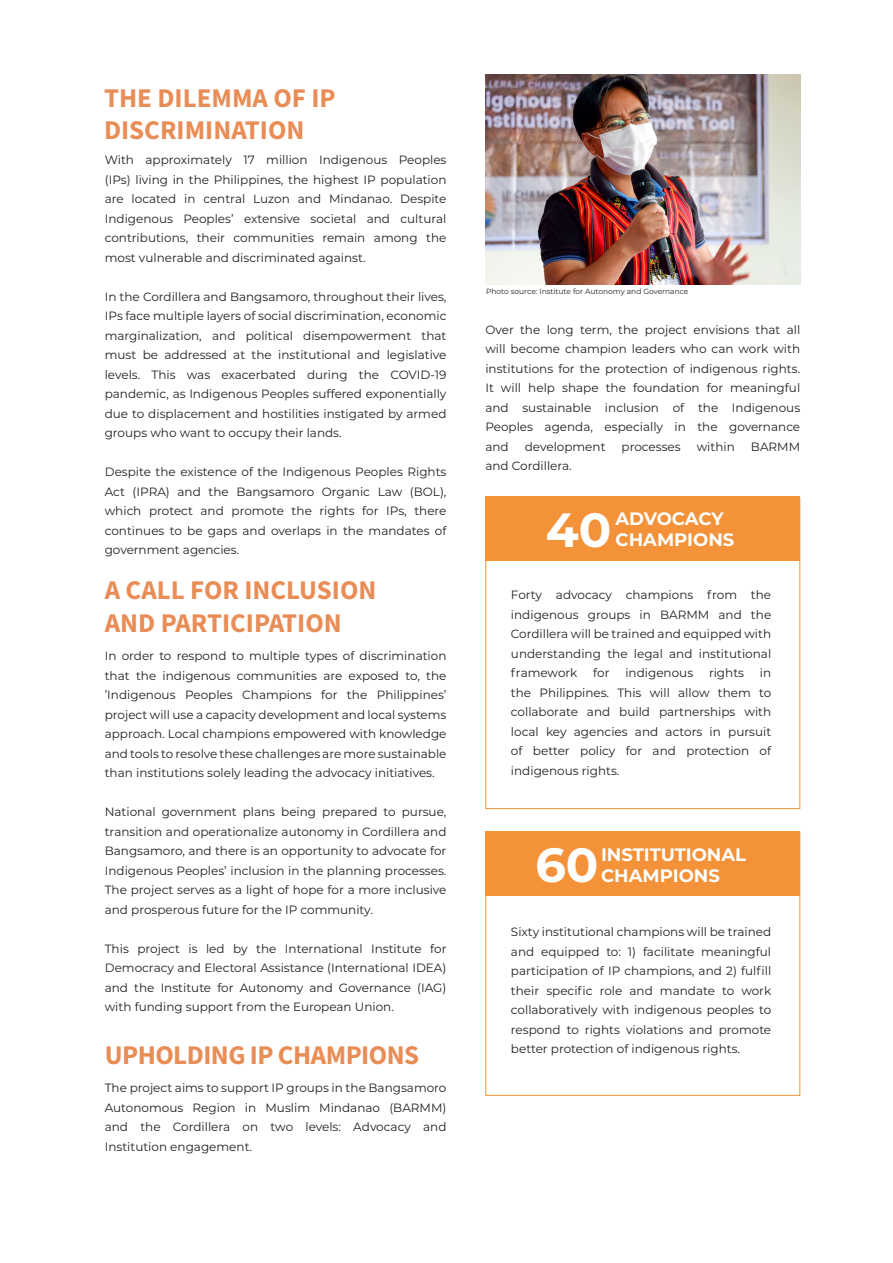
<style>
.page{position:relative;width:893px;height:1263px;background:#fff}
.page>*{position:absolute;margin:0;border:0;box-sizing:border-box;transform-origin:0 0}
.t1{font:700 48px "Montserrat";color:#fff}
.t2{font:700 27px/32.4px "Source Sans Pro";color:#e98d57}
.t3{font:700 27px "Source Sans Pro";letter-spacing:-.02em;color:#e98d57}
.t4{font:700 18px "Montserrat";color:#fff}
.t5{font:12px/19.5px "Montserrat";color:#231f20;text-align:justify}
.t6{font:7.5px "Montserrat";color:#231f20}
</style>
<div class="page">
<div style="left:485px;top:497px;width:315px;height:64px;background:#f49239"></div>
<div style="left:485px;top:832px;width:315px;height:64px;background:#f49239"></div>
<img style="left:485px;top:74px;width:315px;height:210px">
<p class="t2" style="left:104px;top:81px;width:233px">THE DILEMMA OF IP<br>DISCRIMINATION</p>
<p class="t5" style="left:105px;top:150px;width:343px">With approximately 17 million Indigenous Peoples (IPs) living in the Philippines, the highest IP population are located in central Luzon and Mindanao. Despite Indigenous Peoples’ extensive societal and cultural contributions, their communities remain among the most vulnerable and discriminated against.</p>
<p class="t5" style="left:105px;top:286px;width:343px">In the Cordillera and Bangsamoro, throughout their lives, IPs face multiple layers of social discrimination, economic marginalization, and political disempowerment that must be addressed at the institutional and legislative levels. This was exacerbated during the COVID-19 pandemic, as Indigenous Peoples suffered exponentially due to displacement and hostilities instigated by armed groups who want to occupy their lands.</p>
<p class="t5" style="left:105px;top:462px;width:343px">Despite the existence of the Indigenous Peoples Rights Act (IPRA) and the Bangsamoro Organic Law (BOL), which protect and promote the rights for IPs, there continues to be gaps and overlaps in the mandates of government agencies.</p>
<p class="t2" style="left:105px;top:573px;width:273px">A CALL FOR INCLUSION<br>AND PARTICIPATION</p>
<p class="t5" style="left:105px;top:646px;width:343px">In order to respond to multiple types of discrimination that the indigenous communities are exposed to, the ’Indigenous Peoples Champions for the Philippines’ project will use a capacity development and local systems approach. Local champions empowered with knowledge and tools to resolve these challenges are more sustainable than institutions solely leading the advocacy initiatives.</p>
<p class="t5" style="left:105px;top:802px;width:343px">National government plans being prepared to pursue, transition and operationalize autonomy in Cordillera and Bangsamoro, and there is an opportunity to advocate for Indigenous Peoples’ inclusion in the planning processes.<br>The project serves as a light of hope for a more inclusive and prosperous future for the IP community.</p>
<p class="t5" style="left:105px;top:938px;width:343px">This project is led by the International Institute for Democracy and Electoral Assistance (International IDEA) and the Institute for Autonomy and Governance (IAG) with funding support from the European Union.</p>
<p class="t3" style="left:105px;top:1036px;width:316px">UPHOLDING IP CHAMPIONS</p>
<p class="t5" style="left:105px;top:1078px;width:343px">The project aims to support IP groups in the Bangsamoro Autonomous Region in Muslim Mindanao (BARMM) and the Cordillera on two levels: Advocacy and</p>
<p class="t5" style="left:105px;top:1136px;width:149px">Institution engagement.</p>
<p class="t6" style="left:486px;top:287px;width:204px">Photo source: Institute for Autonomy and Governance</p>
<p class="t5" style="left:485px;top:319px;width:316px">Over the long term, the project envisions that all will become champion leaders who can work with institutions for the protection of indigenous rights.<br>It will help shape the foundation for meaningful and sustainable inclusion of the Indigenous Peoples agenda, especially in the governance and</p>
<p class="t5" style="left:525px;top:436px;width:82px">development</p>
<p class="t5" style="left:622px;top:436px;width:61px">processes</p>
<p class="t5" style="left:697px;top:436px;width:40px">within</p>
<p class="t5" style="left:751px;top:436px;width:51px">BARMM</p>
<p class="t5" style="left:485px;top:456px;width:88px">and Cordillera.</p>
<p class="t1" style="left:546px;top:495px;width:67px">40</p>
<p class="t4" style="left:615px;top:506px;width:110px">ADVOCACY</p>
<p class="t4" style="left:615px;top:527px;width:120px">CHAMPIONS</p>
<p class="t5" style="left:511px;top:585px;width:262px">Forty advocacy champions from the indigenous groups in BARMM and the Cordillera will be trained and equipped with understanding the legal and institutional framework</p>
<p class="t5" style="left:593px;top:663px;width:18px">for</p>
<p class="t5" style="left:625px;top:663px;width:69px">indigenous</p>
<p class="t5" style="left:709px;top:663px;width:37px">rights</p>
<p class="t5" style="left:511px;top:663px;width:262px;text-indent:249px">in the Philippines. This will allow them to collaborate and build partnerships with local key agencies and actors in pursuit of better policy for and protection of indigenous rights.</p>
<p class="t1" style="left:535px;top:830px;width:65px">60</p>
<p class="t4" style="left:601px;top:842px;width:147px">INSTITUTIONAL</p>
<p class="t4" style="left:601px;top:863px;width:120px">CHAMPIONS</p>
<p class="t5" style="left:511px;top:922px;width:262px">Sixty institutional champions will be trained and equipped to: 1) facilitate meaningful participation of IP champions, and 2) fulfill their specific role and mandate to work collaboratively with indigenous peoples to respond to rights violations and promote better protection of indigenous rights.</p>
</div>
